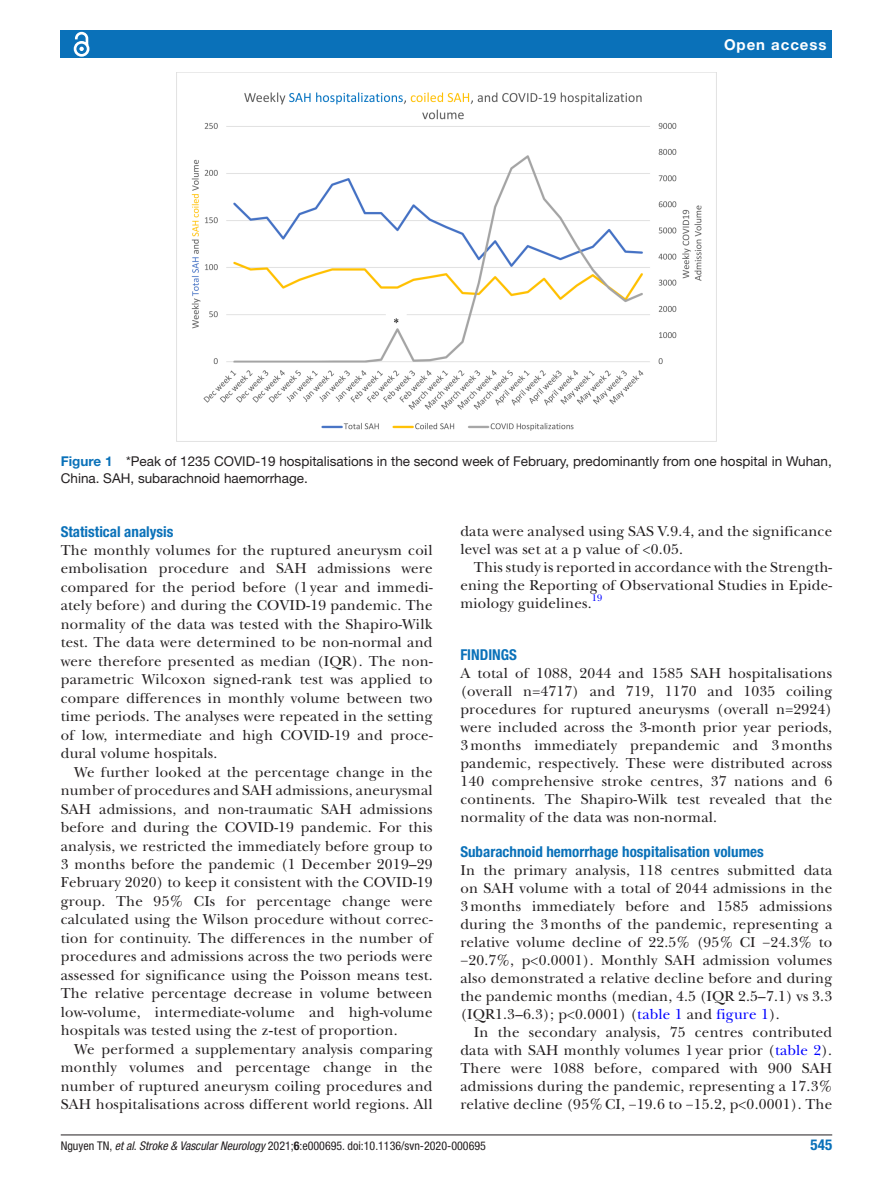
<style>
.page{position:relative;width:893px;height:1191px;background:#fff}
.page>*{position:absolute;margin:0;border:0;box-sizing:border-box;transform-origin:0 0}
.t1{font:15px/18.5px "New Baskerville";letter-spacing:.015em;color:#231f20;text-align:justify}
.t2{font:700 condensed 15px "Helvetica Neue LT Std";color:#0a71b9}
.t3{font:700 15px "Helvetica Neue LT Std";letter-spacing:.065em;color:#fff}
.t4{font:13.5px/16.2px "Helvetica Neue LT Std";color:#231f20}
.t5{font:condensed 12px "Helvetica Neue LT Std";color:#231f20}
.s1{font-weight:700;color:#0a71b9}
.s2{font-family:"Times New Roman"}
.s3{color:#00f}
.s4{font-style:italic}
.s5{font-weight:700}
</style>
<div class="page">
<hr style="left:61px;top:1134px;width:771px;height:1px;background:#231f20">
<div style="left:61px;top:31px;width:771px;height:27px;background:#0a71b9"></div>
<svg style="left:73px;top:31px;width:17px;height:26px"></svg>
<img style="left:176px;top:73px;width:526px;height:368px">
<p class="t3" style="left:724px;top:35px;width:104px">Open access</p>
<p class="t4" style="left:61px;top:453px;width:772px"><span class="s1">Figure 1</span> *Peak of 1235 COVID-19 hospitalisations in the second week of February, predominantly from one hospital in Wuhan,<br>China. SAH, subarachnoid haemorrhage.</p>
<p class="t2" style="left:61px;top:522px;width:114px">Statistical analysis</p>
<p class="t1" style="left:61px;top:541px;width:373px">The monthly volumes for the ruptured aneurysm coil embolisation procedure and SAH admissions were compared for the period before (1 year and immedi&shy;ately before) and during the COVID-19 pandemic. The normality of the data was tested with the Shapiro-Wilk test. The data were determined to be non-normal and were therefore presented as median (IQR). The non&shy;parametric Wilcoxon signed-rank test was applied to compare differences in monthly volume between two time periods. The analyses were repeated in the setting of low, intermediate and high COVID-19 and proce&shy;dural volume hospitals.</p>
<p class="t1" style="left:61px;top:762px;width:373px;text-indent:14px">We further looked at the percentage change in the number of procedures and SAH admissions, aneurysmal SAH admissions, and non-traumatic SAH admissions before and during the COVID-19 pandemic. For this analysis, we restricted the immediately before group to 3 months before the pandemic (1 December 2019–29<br>February 2020) to keep it consistent with the COVID-19 group. The 95% CIs for percentage change were calculated using the Wilson procedure without correc&shy;tion for continuity. The differences in the number of procedures and admissions across the two periods were assessed for significance using the Poisson means test.<br>The relative percentage decrease in volume between low-volume, intermediate-volume and high-volume hospitals was tested using the z<span class="s2">‐</span>test of proportion.</p>
<p class="t1" style="left:61px;top:1039px;width:373px;text-indent:14px">We performed a supplementary analysis comparing monthly volumes and percentage change in the number of ruptured aneurysm coiling procedures and SAH hospitalisations across different world regions. All</p>
<p class="t1" style="left:460px;top:522px;width:373px;line-height:18px">data were analysed using SAS V.9.4, and the significance level was set at a p value of &lt;0.05.</p>
<p class="t1" style="left:460px;top:558px;width:373px;line-height:18px;text-indent:13px">This study is reported in accordance with the Strength&shy;ening the Reporting of Observational Studies in Epide&shy;miology guidelines.<sup>19</sup></p>
<p class="t2" style="left:460px;top:645px;width:58px">FINDINGS</p>
<p class="t1" style="left:460px;top:664px;width:373px;line-height:18px">A total of 1088, 2044 and 1585 SAH hospitalisations (overall n=4717) and 719, 1170 and 1035 coiling procedures for ruptured aneurysms (overall n=2924) were included across the 3-month prior year periods, 3 months immediately prepandemic and 3 months pandemic, respectively. These were distributed across 140 comprehensive stroke centres, 37 nations and 6 continents. The Shapiro-Wilk test revealed that the normality of the data was non-normal.</p>
<p class="t2" style="left:460px;top:842px;width:305px">Subarachnoid hemorrhage hospitalisation volumes</p>
<p class="t1" style="left:460px;top:861px;width:373px;line-height:18px">In the primary analysis, 118 centres submitted data on SAH volume with a total of 2044 admissions in the 3 months immediately before and 1585 admissions during the 3 months of the pandemic, representing a relative volume decline of 22.5% (95% CI −24.3% to −20.7%, p&lt;0.0001). Monthly SAH admission volumes also demonstrated a relative decline before and during the pandemic months (median, 4.5 (IQR 2.5–7.1) vs 3.3 (IQR1.3–6.3); p&lt;0.0001) (<span class="s3">table 1</span> and <span class="s3">figure 1</span>).</p>
<p class="t1" style="left:460px;top:1023px;width:373px;line-height:18px;text-indent:14px">In the secondary analysis, 75 centres contributed data with SAH monthly volumes 1 year prior (<span class="s3">table 2</span>).<br>There were 1088 before, compared with 900 SAH admissions during the pandemic, representing a 17.3% relative decline (95% CI, −19.6 to −15.2, p&lt;0.0001). The</p>
<p class="t5" style="left:61px;top:1138px;width:427px">Nguyen TN, <span class="s4">et al</span>. <span class="s4">Stroke &amp; Vascular Neurology</span> 2021;<span class="s5">6</span>:e000695. doi:10.1136/svn-2020-000695</p>
<p class="t2" style="left:811px;top:1135px;width:23px">545</p>
</div>
